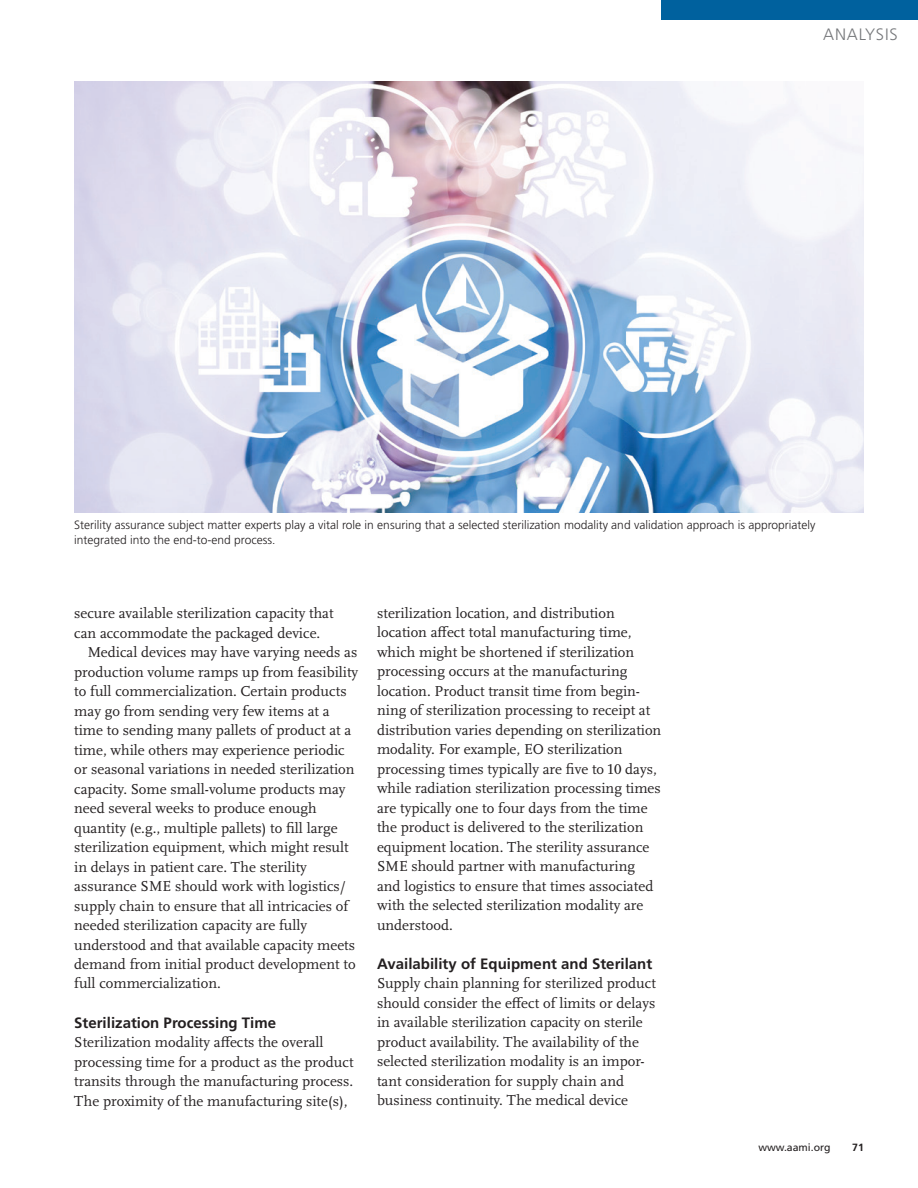
<style>
.page{position:relative;width:918px;height:1188px;background:#fff}
.page>*{position:absolute;margin:0;border:0;box-sizing:border-box;transform-origin:0 0}
.t1{font:300 16.5px "Frutiger";letter-spacing:.05em;color:#76787b}
.t2{font:15px/19.5px "Scala OT";color:#231f20}
.t3{font:700 15px "Frutiger";color:#231f20}
.t4{font:300 12px/15px "Frutiger";color:#231f20}
.t5{font:10.5px "Frutiger";color:#231f20}
.t6{font:700 10.5px "Frutiger";color:#231f20}
</style>
<div class="page">
<div style="left:662px;top:0;width:256px;height:20px;background:#00619e"></div>
<img style="left:74px;top:81px;width:790px;height:432px">
<p class="t1" style="left:823px;top:25px;width:76px">ANALYSIS</p>
<p class="t4" style="left:74px;top:517px;width:743px">Sterility assurance subject matter experts play a vital role in ensuring that a selected sterilization modality and validation approach is appropriately integrated into the end-to-end process.</p>
<p class="t2" style="left:74px;top:604px;width:261px">secure available sterilization capacity that</p>
<p class="t2" style="left:74px;top:623px;width:248px">can accommodate the packaged device.</p>
<p class="t2" style="left:88px;top:643px;width:271px">Medical devices may have varying needs as</p>
<p class="t2" style="left:74px;top:662px;width:286px">production volume ramps up from feasibility</p>
<p class="t2" style="left:74px;top:682px;width:274px">to full commercialization. Certain products</p>
<p class="t2" style="left:74px;top:701px;width:257px">may go from sending very few items at a</p>
<p class="t2" style="left:74px;top:721px;width:279px">time to sending many pallets of product at a</p>
<p class="t2" style="left:74px;top:740px;width:272px">time, while others may experience periodic</p>
<p class="t2" style="left:74px;top:760px;width:282px">or seasonal variations in needed sterilization</p>
<p class="t2" style="left:74px;top:779px;width:273px">capacity. Some small-volume products may</p>
<p class="t2" style="left:74px;top:799px;width:244px">need several weeks to produce enough</p>
<p class="t2" style="left:74px;top:818px;width:265px">quantity (e.g., multiple pallets) to fill large</p>
<p class="t2" style="left:74px;top:838px;width:276px">sterilization equipment, which might result</p>
<p class="t2" style="left:74px;top:857px;width:234px">in delays in patient care. The sterility</p>
<p class="t2" style="left:74px;top:877px;width:273px">assurance SME should work with logistics/</p>
<p class="t2" style="left:74px;top:896px;width:276px">supply chain to ensure that all intricacies of</p>
<p class="t2" style="left:74px;top:916px;width:234px">needed sterilization capacity are fully</p>
<p class="t2" style="left:74px;top:935px;width:282px">understood and that available capacity meets</p>
<p class="t2" style="left:74px;top:955px;width:283px">demand from initial product development to</p>
<p class="t2" style="left:74px;top:974px;width:148px">full commercialization.</p>
<p class="t3" style="left:74px;top:1013px;width:203px">Sterilization Processing Time</p>
<p class="t2" style="left:74px;top:1033px;width:281px">Sterilization modality affects the overall processing time for a product as the product transits through the manufacturing process.<br>The proximity of the manufacturing site(s),</p>
<p class="t2" style="left:377px;top:604px;width:286px">sterilization location, and distribution location affect total manufacturing time, which might be shortened if sterilization processing occurs at the manufacturing location. Product transit time from begin&shy;ning of sterilization processing to receipt at distribution varies depending on sterilization modality. For example, EO sterilization processing times typically are five to 10 days, while radiation sterilization processing times are typically one to four days from the time the product is delivered to the sterilization equipment location. The sterility assurance SME should partner with manufacturing and logistics to ensure that times associated with the selected sterilization modality are understood.</p>
<p class="t3" style="left:377px;top:955px;width:277px">Availability of Equipment and Sterilant</p>
<p class="t2" style="left:377px;top:974px;width:280px">Supply chain planning for sterilized product should consider the effect of limits or delays in available sterilization capacity on sterile product availability. The availability of the selected sterilization modality is an impor&shy;tant consideration for supply chain and business continuity. The medical device</p>
<p class="t5" style="left:758px;top:1141px;width:74px">www.aami.org</p>
<p class="t6" style="left:852px;top:1141px;width:13px">71</p>
</div>
